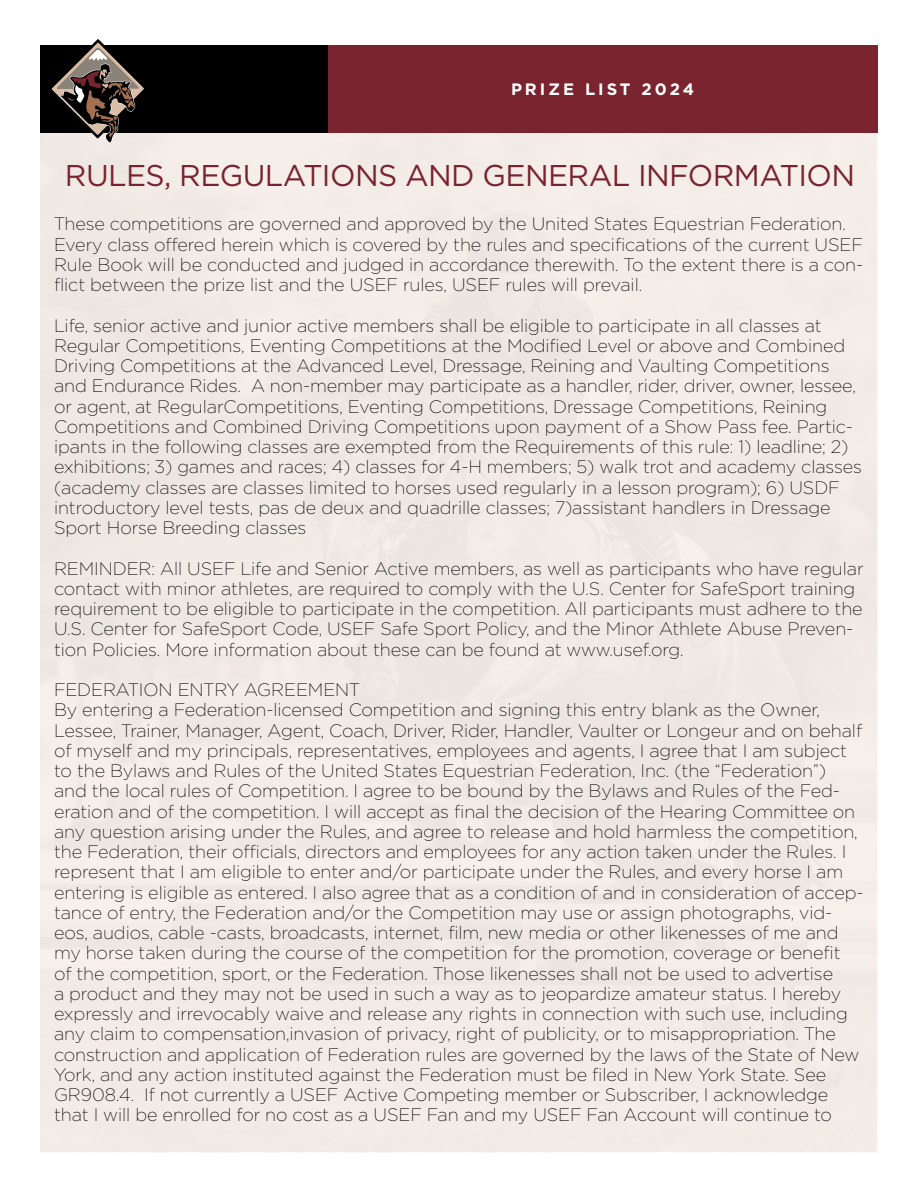
<style>
.page{position:relative;width:918px;height:1188px;background:#fff}
.page>*{position:absolute;margin:0;border:0;box-sizing:border-box;transform-origin:0 0}
.t1{font:30px "Gotham";letter-spacing:-.02em;color:#79232f}
.t2{font:200 18px/20.2px "Gotham";letter-spacing:-.005em;color:#000}
.t3{font:700 16.5px "Gotham";letter-spacing:.18em;color:#fff}
</style>
<div class="page">
<div style="left:40px;top:132px;width:838px;height:1020px;background:#f1ebe6"></div>
<div style="left:328px;top:45px;width:550px;height:87px;background:#79242f"></div>
<div style="left:40px;top:45px;width:288px;height:87px;background:#000"></div>
<svg style="left:52px;top:43px;width:92px;height:92px"></svg>
<svg style="left:56px;top:47px;width:84px;height:96px"></svg>
<p class="t3" style="left:511px;top:79px;width:185px">PRIZE LIST 2024</p>
<h1 class="t1" style="left:65px;top:156px;width:792px">RULES, REGULATIONS AND GENERAL INFORMATION</h1>
<p class="t2" style="left:54px;top:213px;width:811px">These competitions are governed and approved by the United States Equestrian Federation.<br>Every class offered herein which is covered by the rules and specifications of the current USEF Rule Book will be conducted and judged in accordance therewith. To the extent there is a con&shy;flict between the prize list and the USEF rules, USEF rules will prevail.</p>
<p class="t2" style="left:54px;top:315px;width:810px">Life, senior active and junior active members shall be eligible to participate in all classes at Regular Competitions, Eventing Competitions at the Modified Level or above and Combined Driving Competitions at the Advanced Level, Dressage, Reining and Vaulting Competitions and Endurance Rides. A non-member may participate as a handler, rider, driver, owner, lessee, or agent, at RegularCompetitions, Eventing Competitions, Dressage Competitions, Reining Competitions and Combined Driving Competitions upon payment of a Show Pass fee. Partic&shy;ipants in the following classes are exempted from the Requirements of this rule: 1) leadline; 2) exhibitions; 3) games and races; 4) classes for 4-H members; 5) walk trot and academy classes (academy classes are classes limited to horses used regularly in a lesson program); 6) USDF introductory level tests, pas de deux and quadrille classes; 7)assistant handlers in Dressage Sport Horse Breeding classes</p>
<p class="t2" style="left:54px;top:558px;width:811px">REMINDER: All USEF Life and Senior Active members, as well as participants who have regular contact with minor athletes, are required to comply with the U.S. Center for SafeSport training requirement to be eligible to participate in the competition. All participants must adhere to the U.S. Center for SafeSport Code, USEF Safe Sport Policy, and the Minor Athlete Abuse Preven&shy;tion Policies. More information about these can be found at www.usef.org.</p>
<p class="t2" style="left:54px;top:679px;width:811px">FEDERATION ENTRY AGREEMENT<br>By entering a Federation-licensed Competition and signing this entry blank as the Owner, Lessee, Trainer, Manager, Agent, Coach, Driver, Rider, Handler, Vaulter or Longeur and on behalf of myself and my principals, representatives, employees and agents, I agree that I am subject to the Bylaws and Rules of the United States Equestrian Federation, Inc. (the “Federation”)<br>and the local rules of Competition. I agree to be bound by the Bylaws and Rules of the Fed&shy;eration and of the competition. I will accept as final the decision of the Hearing Committee on any question arising under the Rules, and agree to release and hold harmless the competition, the Federation, their officials, directors and employees for any action taken under the Rules. I represent that I am eligible to enter and/or participate under the Rules, and every horse I am entering is eligible as entered. I also agree that as a condition of and in consideration of accep&shy;tance of entry, the Federation and/or the Competition may use or assign photographs, vid&shy;eos, audios, cable -casts, broadcasts, internet, film, new media or other likenesses of me and my horse taken during the course of the competition for the promotion, coverage or benefit<br>of the competition, sport, or the Federation. Those likenesses shall not be used to advertise<br>a product and they may not be used in such a way as to jeopardize amateur status. I hereby expressly and irrevocably waive and release any rights in connection with such use, including any claim to compensation,invasion of privacy, right of publicity, or to misappropriation. The construction and application of Federation rules are governed by the laws of the State of New York, and any action instituted against the Federation must be filed in New York State. See GR908.4. If not currently a USEF Active Competing member or Subscriber, I acknowledge that I will be enrolled for no cost as a USEF Fan and my USEF Fan Account will continue to</p>
</div>
